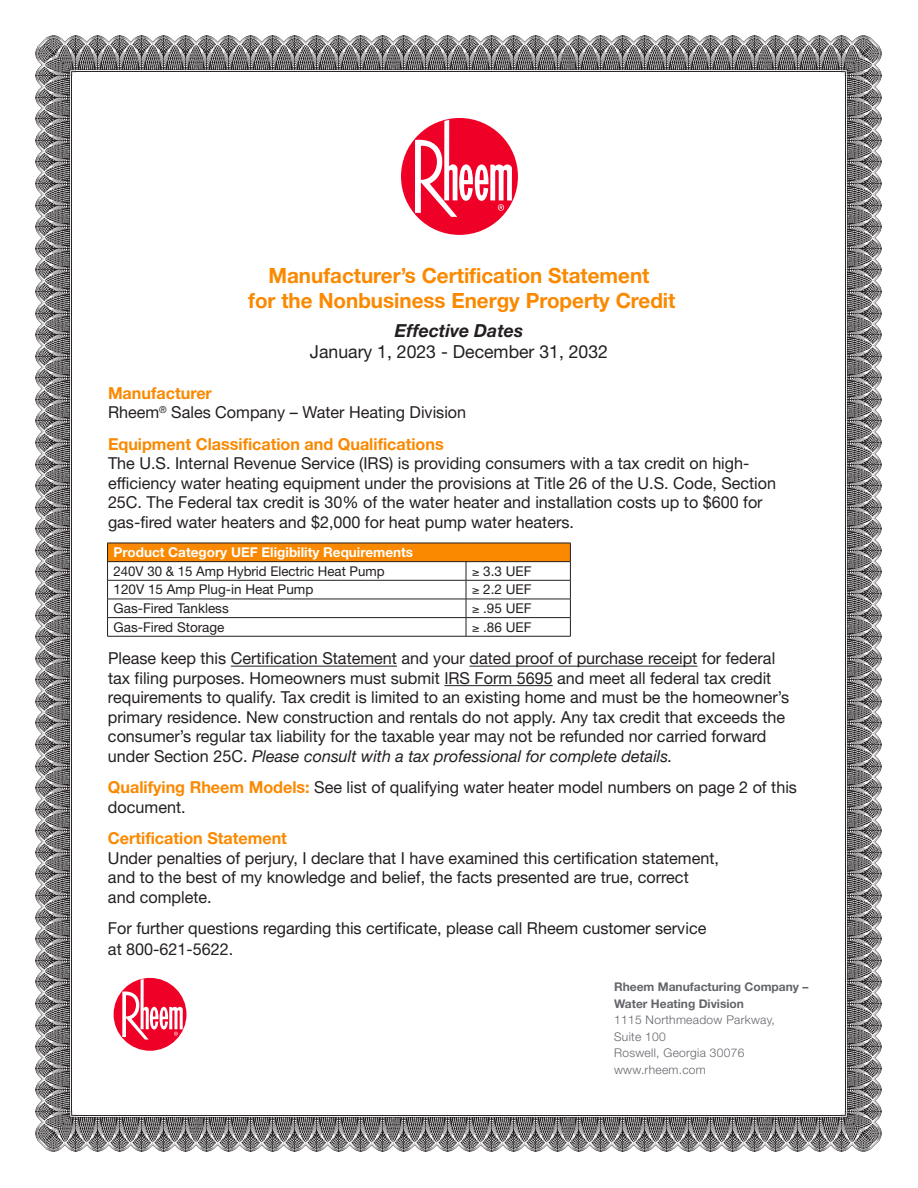
<style>
.page{position:relative;width:918px;height:1188px;background:#fff}
.page>*{position:absolute;margin:0;border:0;box-sizing:border-box;transform-origin:0 0}
.t1{font:700 21px "Rheem Sans";color:#fa8900}
.t2{font:18px "Rheem Sans";color:#231f20}
.t3{font:italic 700 18px "Rheem Sans";color:#231f20}
.t4{font:16.5px/19.5px "Rheem Sans";color:#231f20}
.t5{font:700 16.5px "Rheem Sans";color:#fa8900}
.t6{font:13.5px "Rheem Sans";color:#231f20}
.t7{font:700 13.5px "Rheem Sans";color:#fff}
.t8{font:300 12px/16.5px "Rheem Sans";letter-spacing:.025em;color:#63656a}
.t9{font:700 12px/16.5px "Rheem Sans";color:#63656a}
.s1{font-style:italic}
.s2{font-weight:700;color:#fa8900}
</style>
<div class="page">
<img style="left:36px;top:36px;width:40px;height:40px">
<img style="left:76px;top:36px;width:766px;height:36px">
<img style="left:842px;top:36px;width:39px;height:40px">
<img style="left:845px;top:76px;width:36px;height:1035px">
<img style="left:842px;top:1111px;width:39px;height:40px">
<img style="left:76px;top:1115px;width:766px;height:36px">
<img style="left:36px;top:1111px;width:40px;height:40px">
<img style="left:36px;top:76px;width:36px;height:1035px">
<hr style="left:231px;top:666px;width:166px;height:1px;background:#231f20">
<hr style="left:469px;top:666px;width:228px;height:1px;background:#231f20">
<hr style="left:444px;top:685px;width:109px;height:1px;background:#231f20">
<div style="left:401px;top:118px;width:117px;height:117px;background:#ef0027;border-radius:50%"></div>
<svg style="left:415px;top:120px;width:97px;height:97px"></svg>
<div style="left:114px;top:978px;width:72px;height:73px;background:#ef0027;border-radius:50%"></div>
<svg style="left:122px;top:979px;width:61px;height:61px"></svg>
<div style="left:108px;top:543px;width:462px;height:19px;background:#fa8900"></div>
<hr style="left:107px;top:543px;width:359px;height:1px;background:#231f20">
<hr style="left:466px;top:543px;width:105px;height:1px;background:#231f20">
<hr style="left:107px;top:561px;width:359px;height:1px;background:#231f20">
<hr style="left:466px;top:561px;width:105px;height:1px;background:#231f20">
<hr style="left:107px;top:580px;width:359px;height:1px;background:#231f20">
<hr style="left:466px;top:580px;width:105px;height:1px;background:#231f20">
<hr style="left:107px;top:599px;width:359px;height:1px;background:#231f20">
<hr style="left:466px;top:599px;width:105px;height:1px;background:#231f20">
<hr style="left:107px;top:617px;width:359px;height:1px;background:#231f20">
<svg style="left:107px;top:543px;width:1px;height:93px"></svg>
<hr style="left:466px;top:617px;width:105px;height:1px;background:#231f20">
<svg style="left:466px;top:562px;width:1px;height:74px"></svg>
<svg style="left:570px;top:543px;width:1px;height:93px"></svg>
<hr style="left:107px;top:636px;width:359px;height:1px;background:#231f20">
<hr style="left:466px;top:636px;width:105px;height:1px;background:#231f20">
<p class="t1" style="left:268px;top:262px;width:383px">Manufacturer’s Certification Statement</p>
<p class="t1" style="left:248px;top:288px;width:429px">for the Nonbusiness Energy Property Credit</p>
<p class="t3" style="left:395px;top:319px;width:130px">Effective Dates</p>
<p class="t2" style="left:310px;top:341px;width:300px">January 1, 2023 - December 31, 2032</p>
<p class="t5" style="left:108px;top:383px;width:105px">Manufacturer</p>
<p class="t4" style="left:108px;top:402px;width:360px">Rheem<sup>®</sup> Sales Company – Water Heating Division</p>
<p class="t5" style="left:108px;top:434px;width:337px">Equipment Classification and Qualifications</p>
<p class="t4" style="left:108px;top:453px;width:670px">The U.S. Internal Revenue Service (IRS) is providing consumers with a tax credit on high&shy;efficiency water heating equipment under the provisions at Title 26 of the U.S. Code, Section 25C. The Federal tax credit is 30% of the water heater and installation costs up to $600 for gas-fired water heaters and $2,000 for heat pump water heaters.</p>
<p class="t7" style="left:114px;top:544px;width:301px">Product Category UEF Eligibility Requirements</p>
<p class="t6" style="left:114px;top:563px;width:273px">240V 30 &amp; 15 Amp Hybrid Electric Heat Pump</p>
<p class="t6" style="left:472px;top:563px;width:61px">≥ 3.3 UEF</p>
<p class="t6" style="left:114px;top:581px;width:201px">120V 15 Amp Plug-in Heat Pump</p>
<p class="t6" style="left:472px;top:581px;width:61px">≥ 2.2 UEF</p>
<p class="t6" style="left:114px;top:600px;width:117px">Gas-Fired Tankless</p>
<p class="t6" style="left:472px;top:600px;width:61px">≥ .95 UEF</p>
<p class="t6" style="left:114px;top:619px;width:112px">Gas-Fired Storage</p>
<p class="t6" style="left:472px;top:619px;width:61px">≥ .86 UEF</p>
<p class="t4" style="left:108px;top:648px;width:683px">Please keep this Certification Statement and your dated proof of purchase receipt for federal tax filing purposes. Homeowners must submit IRS Form 5695 and meet all federal tax credit requirements to qualify. Tax credit is limited to an existing home and must be the homeowner’s primary residence. New construction and rentals do not apply. Any tax credit that exceeds the consumer’s regular tax liability for the taxable year may not be refunded nor carried forward under Section 25C. <span class="s1">Please consult with a tax professional for complete details.</span></p>
<p class="t4" style="left:108px;top:777px;width:691px"><span class="s2">Qualifying Rheem Models:</span> See list of qualifying water heater model numbers on page 2 of this document.</p>
<p class="t5" style="left:108px;top:828px;width:181px">Certification Statement</p>
<p class="t4" style="left:108px;top:848px;width:612px">Under penalties of perjury, I declare that I have examined this certification statement, and to the best of my knowledge and belief, the facts presented are true, correct and complete.</p>
<p class="t4" style="left:108px;top:918px;width:600px;line-height:21px">For further questions regarding this certificate, please call Rheem customer service at 800-621-5622.</p>
<p class="t9" style="left:614px;top:978px;width:196px">Rheem Manufacturing Company –<br>Water Heating Division</p>
<p class="t8" style="left:614px;top:1011px;width:162px">1115 Northmeadow Parkway,<br>Suite 100</p>
<p class="t8" style="left:614px;top:1044px;width:132px">Roswell, Georgia 30076</p>
<p class="t8" style="left:614px;top:1061px;width:93px">www.rheem.com</p>
</div>
